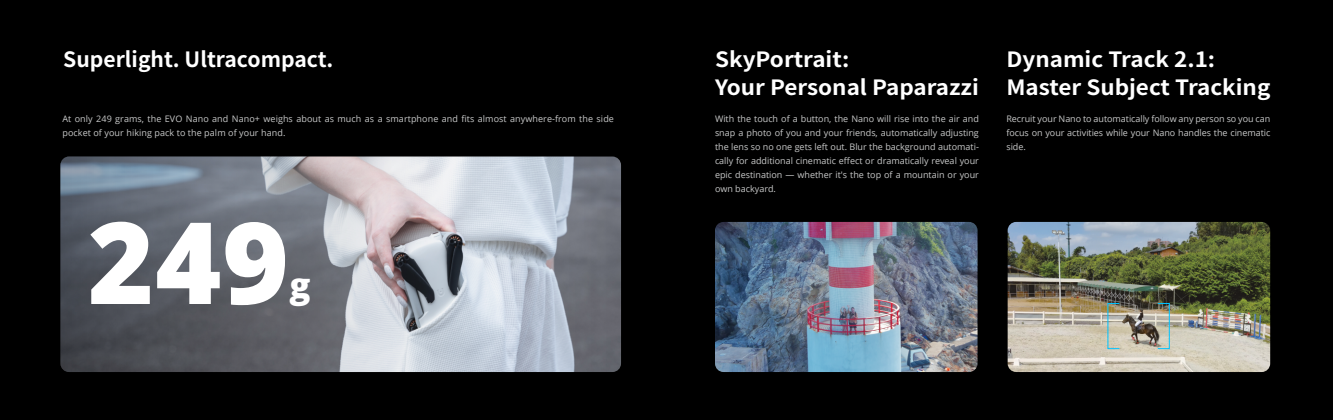
<style>
.page{position:relative;width:1333px;height:420px;background:#fff}
.page>*{position:absolute;margin:0;border:0;box-sizing:border-box;transform-origin:0 0}
.t1{font:800 113.6px "Open Sans";color:#fff}
.t2{font:800 35px "Open Sans";color:#fff}
.t3{font:700 21px/28px "Source Han Sans CN";color:#fff;scale:1.07 1}
.t4{font:700 21px "Source Han Sans CN";color:#fff}
.t5{font:9px/14px "Open Sans";letter-spacing:.01em;color:#c8c9c9;text-align:justify}
</style>
<div class="page">
<div style="left:666px;top:0;width:666px;height:420px;background:#000"></div>
<img style="left:1007px;top:222px;width:263px;height:150px">
<img style="left:715px;top:222px;width:262px;height:150px">
<div style="left:0;top:0;width:666px;height:420px;background:#000"></div>
<svg style="left:60px;top:156px;width:561px;height:216px;background:#8a8e97"></svg>
<h3 class="t4" style="left:63px;top:48px;width:272px">Superlight. Ultracompact.</h3>
<p class="t5" style="left:62px;top:111px;width:553px">At only 249 grams, the EVO Nano and Nano+ weighs about as much as a smartphone and fits almost anywhere-from the side pocket of your hiking pack to the palm of your hand.</p>
<h1 class="t1" style="left:88px;top:176px;width:202px">249</h1>
<h2 class="t2" style="left:289px;top:259px;width:23px">g</h2>
<h3 class="t3" style="left:715px;top:46px;width:248px">SkyPortrait:<br>Your Personal Paparazzi</h3>
<h3 class="t3" style="left:1006px;top:46px;width:248px">Dynamic Track 2.1:<br>Master Subject Tracking</h3>
<p class="t5" style="left:1006px;top:111px;width:265px">Recruit your Nano to automatically follow any person so you can focus on your activities while your Nano handles the cinematic side.</p>
<p class="t5" style="left:715px;top:111px;width:265px">With the touch of a button, the Nano will rise into the air and snap a photo of you and your friends, automatically adjusting the lens so no one gets left out. Blur the background automati&shy;cally for additional cinematic effect or dramatically reveal your epic destination — whether it's the top of a mountain or your own backyard.</p>
</div>
